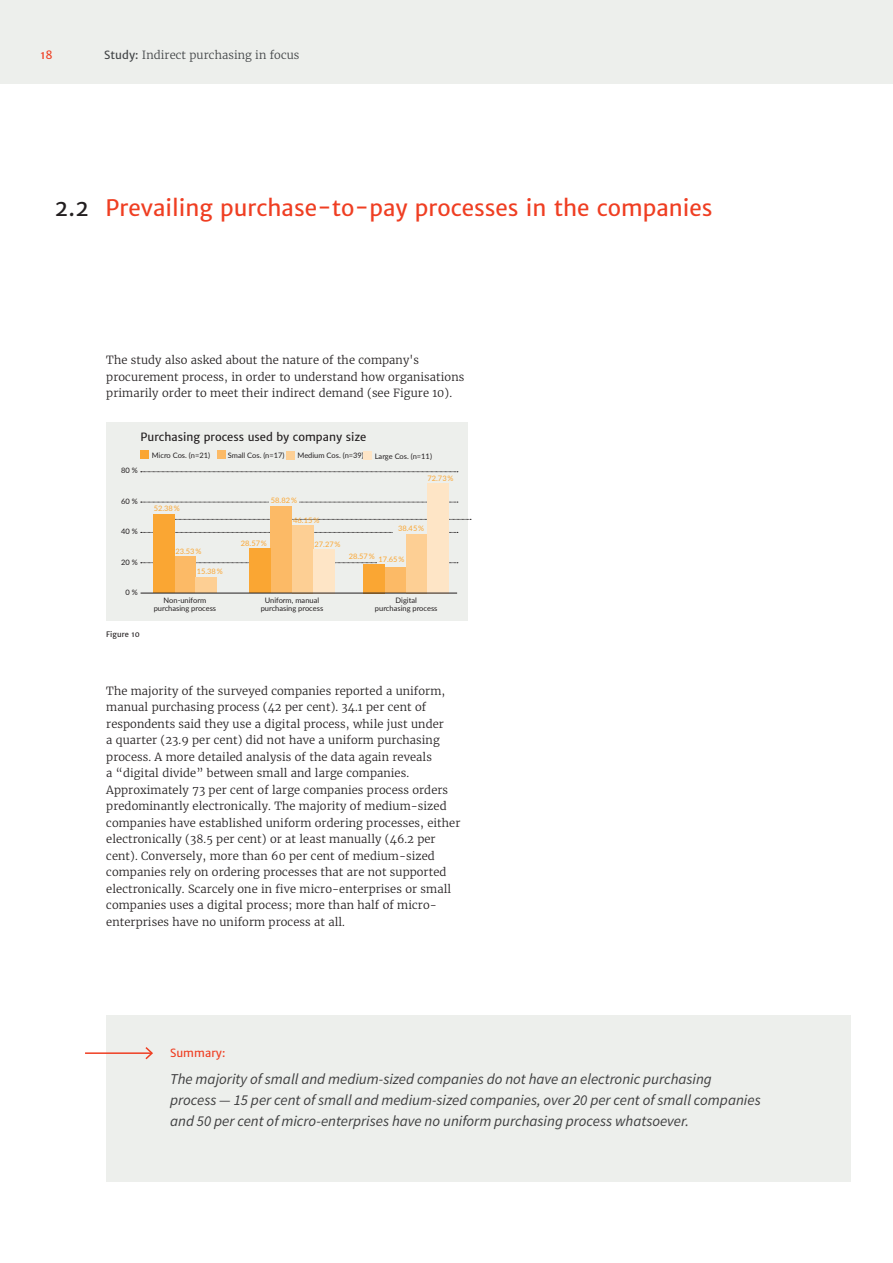
<style>
.page{position:relative;width:893px;height:1263px;background:#fff}
.page>*{position:absolute;margin:0;border:0;box-sizing:border-box;transform-origin:0 0}
.t1{font:22.5px "Merriweather Sans";color:#ef3e22}
.t2{font:italic 15px/21px "Source Sans Pro";color:#3e3e3f}
.t3{font:300 11.25px/16.5px "Merriweather";letter-spacing:.005em;color:#231f20}
.t4{font:11.25px "Merriweather Sans";color:#231f20}
.t5{font:300 11.25px "Merriweather";letter-spacing:.005em;color:#414446}
.t6{font:11.25px "Merriweather Sans";letter-spacing:.005em;color:#ef3e22}
.t7{font:7.5px/8.2px "Lato";color:#231f20;text-align:center}
.t8{font:7.5px "Lato";color:#faa633}
.t9{font:7.5px "Merriweather Sans";letter-spacing:.005em;color:#231f20}
.s1{font-family:"Merriweather Sans";font-weight:400}
.s2{color:#231f20}
</style>
<div class="page">
<div style="left:0;top:0;width:893px;height:84px;background:#edefec"></div>
<div style="left:106px;top:422px;width:362px;height:198px;background:#edefec"></div>
<svg style="left:141px;top:471px;width:317px;height:1px"></svg>
<svg style="left:141px;top:502px;width:317px;height:1px"></svg>
<div style="left:270px;top:493px;width:29px;height:15px;background:#edefec"></div>
<svg style="left:141px;top:532px;width:317px;height:1px"></svg>
<svg style="left:141px;top:562px;width:317px;height:1px"></svg>
<div style="left:377px;top:552px;width:31px;height:14px;background:#edefec"></div>
<div style="left:394px;top:520px;width:35px;height:14px;background:#edefec"></div>
<svg style="left:174px;top:519px;width:297px;height:1px"></svg>
<div style="left:174px;top:557px;width:22px;height:36px;background:#fcba66"></div>
<div style="left:196px;top:577px;width:21px;height:16px;background:#fdcf94"></div>
<div style="left:153px;top:514px;width:21px;height:79px;background:#faa633"></div>
<div style="left:271px;top:506px;width:21px;height:87px;background:#fcba66"></div>
<div style="left:292px;top:525px;width:21px;height:68px;background:#fdcf94"></div>
<div style="left:313px;top:549px;width:22px;height:44px;background:#fee5c6"></div>
<div style="left:250px;top:548px;width:21px;height:45px;background:#faa633"></div>
<div style="left:385px;top:567px;width:21px;height:26px;background:#fcba66"></div>
<div style="left:406px;top:534px;width:21px;height:59px;background:#fdcf94"></div>
<div style="left:427px;top:483px;width:22px;height:110px;background:#fee5c6"></div>
<div style="left:364px;top:564px;width:21px;height:29px;background:#faa633"></div>
<hr style="left:141px;top:593px;width:316px;height:1px;background:#231f20">
<div style="left:141px;top:450px;width:8px;height:9px;background:#faa633"></div>
<div style="left:217px;top:450px;width:8px;height:9px;background:#fcba66"></div>
<div style="left:286px;top:452px;width:9px;height:8px;background:#fdcf94"></div>
<div style="left:364px;top:452px;width:8px;height:8px;background:#fee5c6"></div>
<div style="left:106px;top:1015px;width:744px;height:166px;background:#edefec"></div>
<hr style="left:85px;top:1052px;width:67px;height:2px;background:#ef3e22">
<svg style="left:144px;top:1047px;width:9px;height:13px"></svg>
<p class="t6" style="left:40px;top:48px;width:14px">18</p>
<p class="t5" style="left:104px;top:48px;width:197px"><span class="s1">Study:</span> Indirect purchasing in focus</p>
<h1 class="t1" style="left:55px;top:194px;width:660px"><span class="s2">2.2</span> Prevailing purchase-to-pay processes in the companies</h1>
<p class="t3" style="left:106px;top:352px;width:360px">The study also asked about the nature of the company's procurement process, in order to understand how organisations primarily order to meet their indirect demand (see Figure 10).</p>
<p class="t4" style="left:141px;top:430px;width:227px">Purchasing process used by company size</p>
<p class="t7" style="left:121px;top:466px;width:18px">80 %</p>
<p class="t7" style="left:121px;top:496px;width:18px">60 %</p>
<p class="t7" style="left:121px;top:527px;width:18px">40 %</p>
<p class="t7" style="left:121px;top:557px;width:18px">20 %</p>
<p class="t7" style="left:125px;top:588px;width:14px">0 %</p>
<p class="t9" style="left:106px;top:629px;width:35px">Figure 10</p>
<p class="t7" style="left:152px;top:451px;width:60px">Micro Cos. (n=21)</p>
<p class="t7" style="left:228px;top:451px;width:58px">Small Cos. (n=17)</p>
<p class="t7" style="left:297px;top:451px;width:68px">Medium Cos. (n=39)</p>
<p class="t7" style="left:375px;top:452px;width:59px">Large Cos. (n=11)</p>
<p class="t8" style="left:154px;top:502px;width:28px">52.38 %</p>
<p class="t8" style="left:175px;top:545px;width:28px">23.53 %</p>
<p class="t8" style="left:197px;top:566px;width:28px">15.38 %</p>
<p class="t7" style="left:154px;top:596px;width:64px">Non-uniform purchasing process</p>
<p class="t8" style="left:271px;top:495px;width:28px">58.82 %</p>
<p class="t8" style="left:293px;top:514px;width:28px">46.15 %</p>
<p class="t8" style="left:315px;top:539px;width:28px">27.27 %</p>
<p class="t8" style="left:241px;top:537px;width:28px">28.57 %</p>
<p class="t8" style="left:427px;top:473px;width:28px">72.73 %</p>
<p class="t8" style="left:398px;top:522px;width:28px">38.45 %</p>
<p class="t8" style="left:349px;top:551px;width:28px">28.57 %</p>
<p class="t8" style="left:378px;top:554px;width:28px">17.65 %</p>
<p class="t7" style="left:261px;top:596px;width:64px">Uniform, manual purchasing process</p>
<p class="t7" style="left:375px;top:596px;width:64px">Digital<br>purchasing process</p>
<p class="t3" style="left:106px;top:682px;width:356px">The majority of the surveyed companies reported a uniform, manual purchasing process (42 per cent). 34.1 per cent of respondents said they use a digital process, while just under<br>a quarter (23.9 per cent) did not have a uniform purchasing process. A more detailed analysis of the data again reveals<br>a “digital divide” between small and large companies.<br>Approximately 73 per cent of large companies process orders predominantly electronically. The majority of medium-sized companies have established uniform ordering processes, either electronically (38.5 per cent) or at least manually (46.2 per cent). Conversely, more than 60 per cent of medium-sized companies rely on ordering processes that are not supported electronically. Scarcely one in five micro-enterprises or small companies uses a digital process; more than half of micro&shy;enterprises have no uniform process at all.</p>
<p class="t6" style="left:170px;top:1046px;width:57px">Summary:</p>
<p class="t2" style="left:170px;top:1069px;width:592px">The majority of small and medium-sized companies do not have an electronic purchasing process — 15 per cent of small and medium-sized companies, over 20 per cent of small companies and 50 per cent of micro-enterprises have no uniform purchasing process whatsoever.</p>
</div>
